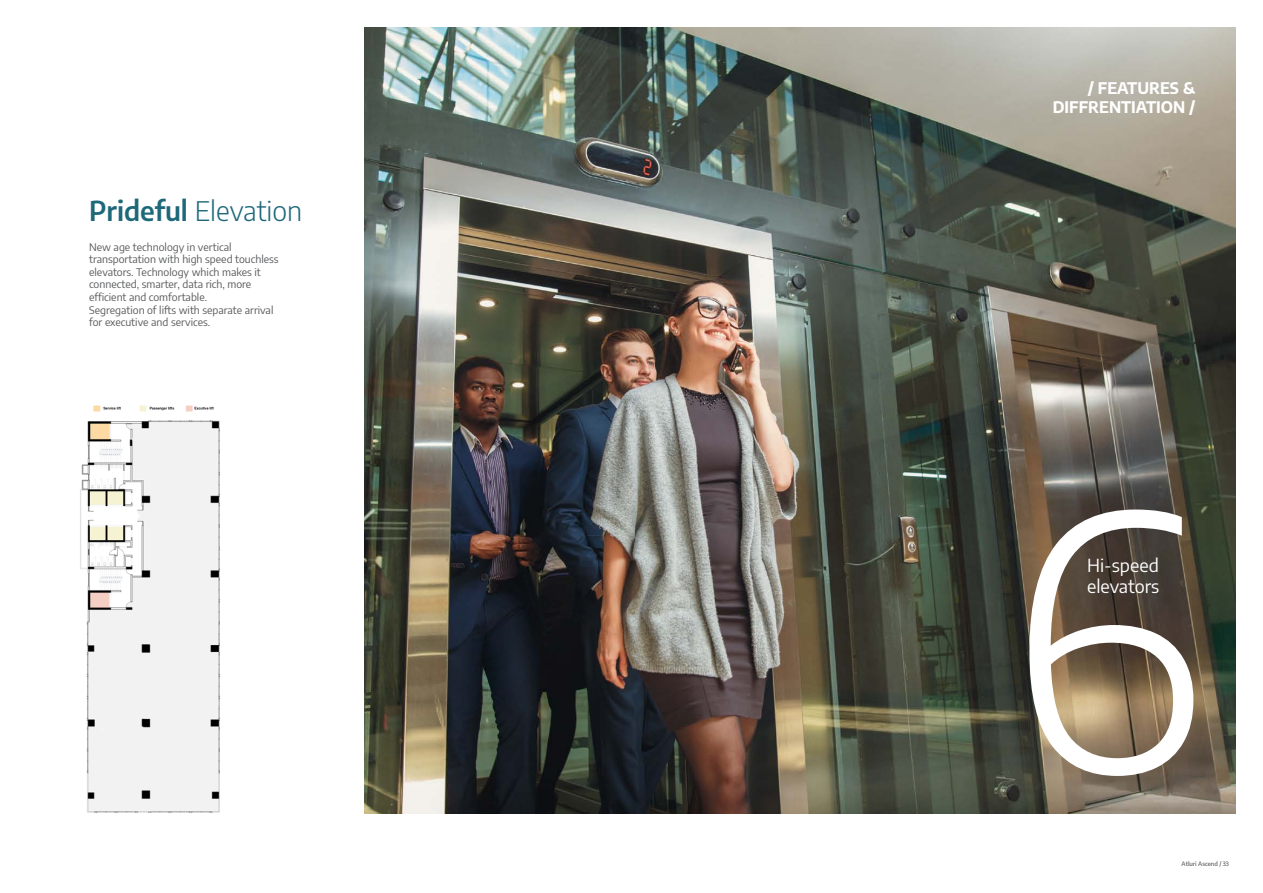
<style>
.page{position:relative;width:1263px;height:893px;background:#fff}
.page>*{position:absolute;margin:0;border:0;box-sizing:border-box;transform-origin:0 0}
.t1{font:300 351.38px "Encode Sans";color:#fff}
.t2{font:300 27px "Encode Sans";color:#1d6879}
.t3{font:18px/21.6px "Encode Sans";color:#fff}
.t4{font:700 15.75px/18.9px "Encode Sans";color:#fff;text-align:right}
.t5{font:10.5px/12.6px "Encode Sans";color:#58595b}
.t6{font:500 6px "Encode Sans";color:#58595b}
.s1{font-weight:600}
</style>
<div class="page">
<img style="left:364px;top:27px;width:872px;height:786px">
<img style="left:80px;top:405px;width:140px;height:408px">
<h2 class="t2" style="left:89px;top:192px;width:214px"><span class="s1">Prideful</span> Elevation</h2>
<p class="t5" style="left:89px;top:240px;width:191px">New age technology in vertical transportation with high speed touchless elevators. Technology which makes it connected, smarter, data rich, more efficient and comfortable.<br>Segregation of lifts with separate arrival for executive and services.</p>
<h3 class="t4" style="left:1053px;top:78px;width:144px">/ FEATURES &amp;<br>DIFFRENTIATION /</h3>
<h1 class="t1" style="left:1006px;top:398px;width:199px">6</h1>
<h3 class="t3" style="left:1087px;top:553px;width:74px">Hi-speed elevators</h3>
<p class="t6" style="left:1182px;top:859px;width:49px">Atluri Ascend / 33</p>
</div>
